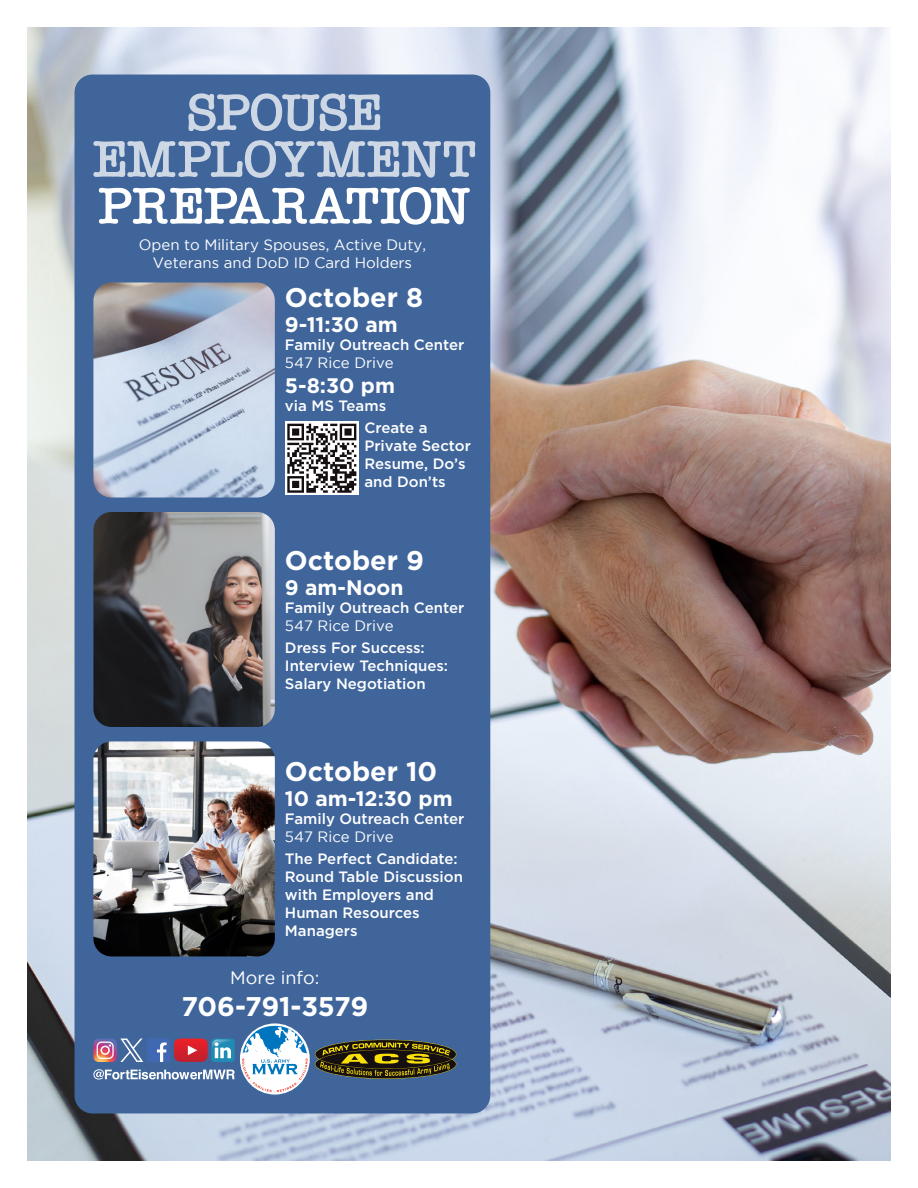
<style>
.page{position:relative;width:918px;height:1188px;background:#fff}
.page>*{position:absolute;margin:0;border:0;box-sizing:border-box;transform-origin:0 0}
.t1{font:700 27px "Gotham";color:#fff}
.t2{font:700 21px "Gotham";color:#fff}
.t3{font:18px "Gotham";color:#fff}
.t4{font:500 15px/18px "Gotham";color:#fff}
.t5{font:15px/18px "Gotham";color:#fff;text-align:center}
</style>
<div class="page">
<img style="left:27px;top:27px;width:864px;height:1134px">
<div style="left:75px;top:75px;width:415px;height:1038px;background:#3f659b;border-radius:18px"></div>
<svg style="left:188px;top:93px;width:192px;height:38px"></svg>
<svg style="left:93px;top:140px;width:382px;height:38px"></svg>
<svg style="left:99px;top:187px;width:371px;height:38px"></svg>
<svg style="left:240px;top:1023px;width:70px;height:72px"></svg>
<svg style="left:242px;top:1026px;width:66px;height:66px;background:#adc8df"></svg>
<svg style="left:315px;top:1040px;width:141px;height:38px;background:#4f4a22"></svg>
<div style="left:211px;top:1039px;width:24px;height:23px;background:#208cb5;border-radius:4px"></div>
<svg style="left:93px;top:1069px;width:142px;height:11px"></svg>
<svg style="left:93px;top:1039px;width:138px;height:23px"></svg>
<img style="left:93px;top:741px;width:182px;height:215px">
<img style="left:93px;top:512px;width:182px;height:215px">
<img style="left:93px;top:283px;width:182px;height:215px">
<svg style="left:285px;top:421px;width:74px;height:74px"></svg>
<svg style="left:287px;top:424px;width:69px;height:69px;background:#8c8889"></svg>
<p class="t5" style="left:139px;top:236px;width:289px">Open to Military Spouses, Active Duty,<br>Veterans and DoD ID Card Holders</p>
<h1 class="t1" style="left:285px;top:279px;width:140px">October 8</h1>
<h2 class="t2" style="left:285px;top:310px;width:114px">9-11:30 am</h2>
<p class="t4" style="left:285px;top:335px;width:181px">Family Outreach Center</p>
<p class="t5" style="left:285px;top:353px;width:110px">547 Rice Drive</p>
<h2 class="t2" style="left:285px;top:372px;width:112px">5-8:30 pm</h2>
<p class="t4" style="left:364px;top:395px;width:65px;line-height:21.8px;text-indent:-80px">via MS Teams<br>Create a</p>
<p class="t4" style="left:364px;top:436px;width:108px">Private Sector<br>Resume, Do’s and Don’ts</p>
<h1 class="t1" style="left:285px;top:542px;width:141px">October 9</h1>
<h2 class="t2" style="left:285px;top:573px;width:120px">9 am-Noon</h2>
<p class="t4" style="left:285px;top:598px;width:181px">Family Outreach Center</p>
<p class="t5" style="left:285px;top:616px;width:110px">547 Rice Drive</p>
<p class="t4" style="left:285px;top:638px;width:165px">Dress For Success:<br>Interview Techniques:<br>Salary Negotiation</p>
<h1 class="t1" style="left:285px;top:753px;width:154px">October 10</h1>
<h2 class="t2" style="left:285px;top:785px;width:169px">10 am-12:30 pm</h2>
<p class="t4" style="left:285px;top:810px;width:181px">Family Outreach Center</p>
<p class="t5" style="left:285px;top:827px;width:110px">547 Rice Drive</p>
<p class="t4" style="left:285px;top:849px;width:180px">The Perfect Candidate:<br>Round Table Discussion with Employers and<br>Human Resources<br>Managers</p>
<p class="t3" style="left:230px;top:968px;width:91px">More info:</p>
<h1 class="t1" style="left:181px;top:989px;width:189px">706-791-3579</h1>
</div>
